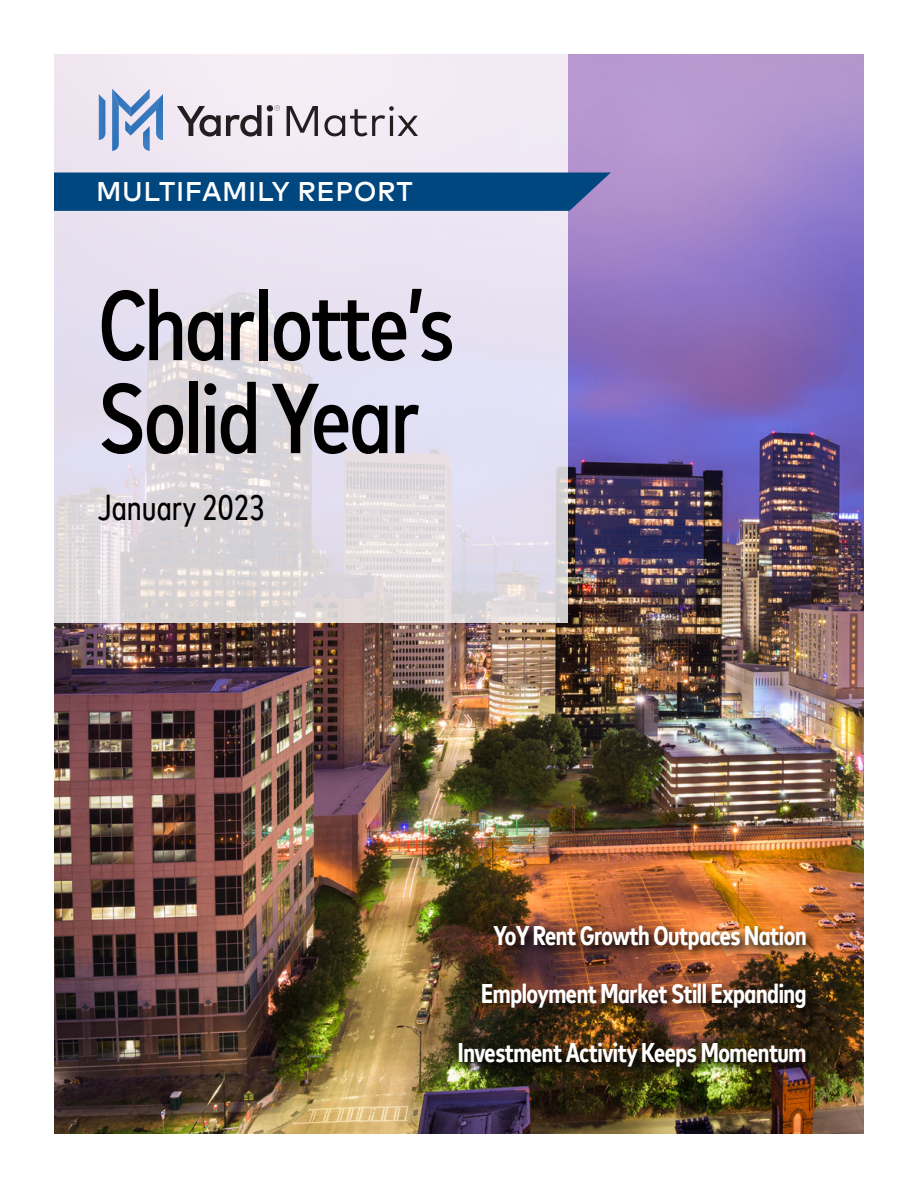
<style>
.page{position:relative;width:918px;height:1188px;background:#fff}
.page>*{position:absolute;margin:0;border:0;box-sizing:border-box;transform-origin:0 0}
.t1{font:500 condensed 99px/93px "Mark Offc Pro";letter-spacing:-.02em;color:#000}
.t2{font:condensed 36px "Mark Offc Pro";color:#000}
.t3{font:700 condensed 27px/58.5px "Mark Offc Pro";letter-spacing:-.015em;color:#fff;text-align:right}
.t4{font:500 27px "Mark Offc Pro";letter-spacing:.02em;color:#fff}
</style>
<div class="page">
<img style="left:54px;top:54px;width:810px;height:1080px">
<svg style="left:54px;top:54px;width:513px;height:569px;background:#e5dfea"></svg>
<div style="left:54px;top:173px;width:557px;height:38px;background:#00467f"></div>
<img style="left:456px;top:923px;width:363px;height:156px">
<svg style="left:177px;top:105px;width:84px;height:32px;background:#aaa3aa"></svg>
<svg style="left:267px;top:105px;width:13px;height:31px"></svg>
<svg style="left:287px;top:106px;width:31px;height:30px"></svg>
<svg style="left:324px;top:106px;width:94px;height:30px;background:#c1bac2"></svg>
<svg style="left:99px;top:94px;width:6px;height:46px"></svg>
<svg style="left:112px;top:89px;width:51px;height:62px;background:#9eb6da"></svg>
<p class="t4" style="left:96px;top:171px;width:318px">MULTIFAMILY REPORT</p>
<h1 class="t1" style="left:98px;top:271px;width:358px">Charlotte’s<br>Solid Year</h1>
<h2 class="t2" style="left:98px;top:481px;width:169px">January 2023</h2>
<p class="t3" style="left:458px;top:904px;width:350px">YoY Rent Growth Outpaces Nation<br>Employment Market Still Expanding<br>Investment Activity Keeps Momentum</p>
</div>
